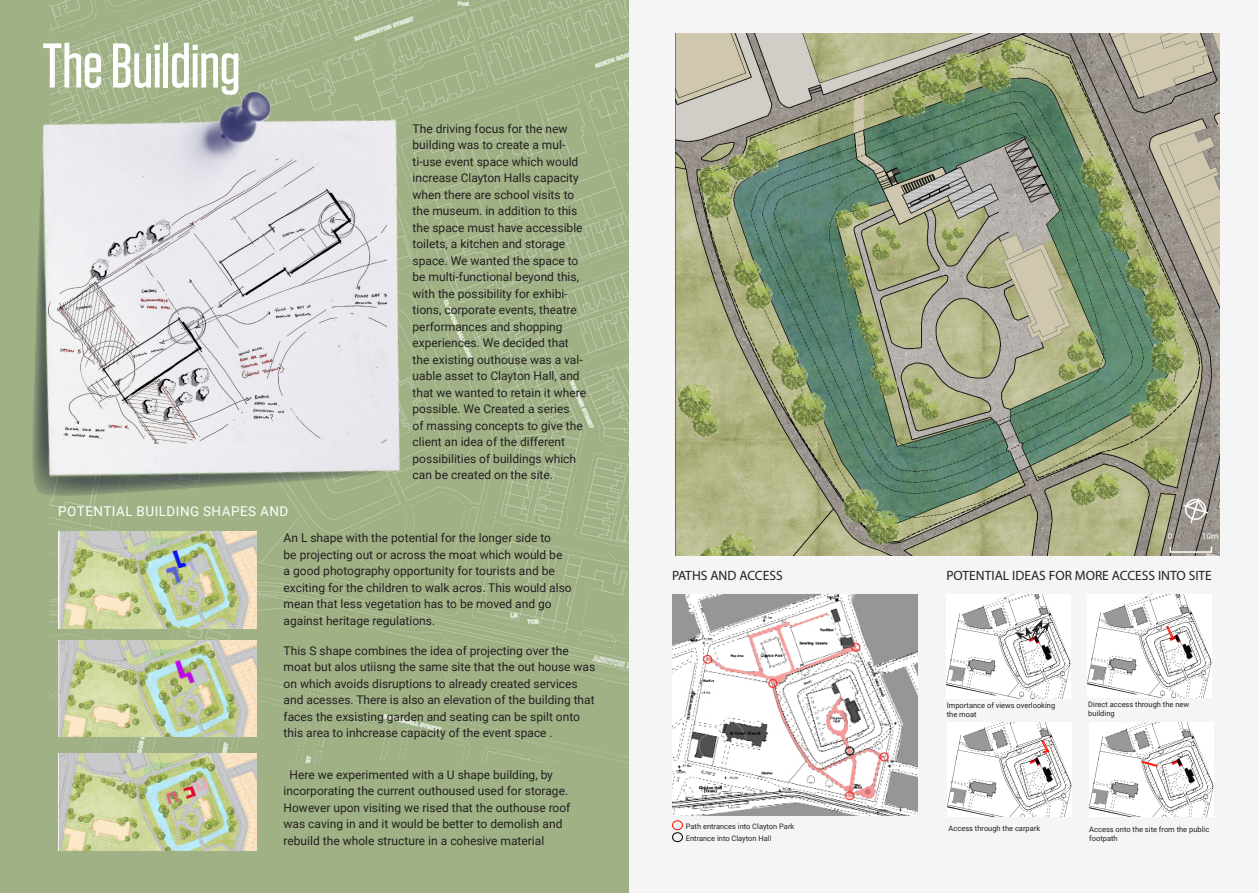
<style>
.page{position:relative;width:1259px;height:893px;background:#fff}
.page>*{position:absolute;margin:0;border:0;box-sizing:border-box;transform-origin:0 0}
.s1-v2{font:500 63px "Tungsten";letter-spacing:-.01em;color:#fff}
.t1{font:13.5px "Myriad Pro";color:#231f20}
.t2{font:13.5px "Roboto";letter-spacing:.035em;color:#fff}
.t3{font:12px/16.5px "Roboto";color:#231f20}
.t4{font:9px "Myriad Pro";color:#fff}
.t5{font:7.5px/9px "Roboto";color:#231f20}
</style>
<div class="page">
<img style="left:0;top:0;width:629px;height:893px">
<div style="left:629px;top:0;width:630px;height:893px;background:#f5f5f6"></div>
<img style="left:0;top:34px;width:629px;height:538px">
<img style="left:47px;top:149px;width:339px;height:295px">
<img style="left:675px;top:34px;width:544px;height:522px">
<img style="left:672px;top:595px;width:245px;height:221px">
<img style="left:946px;top:595px;width:124px;height:103px">
<img style="left:1087px;top:594px;width:124px;height:104px">
<svg style="left:1166px;top:626px;width:8px;height:13px"></svg>
<img style="left:947px;top:722px;width:124px;height:94px">
<svg style="left:1041px;top:740px;width:8px;height:13px"></svg>
<img style="left:1089px;top:723px;width:124px;height:94px">
<svg style="left:1141px;top:761px;width:16px;height:6px"></svg>
<div style="left:672px;top:820px;width:11px;height:10px;border:1px solid #ff1500;border-radius:50%"></div>
<div style="left:672px;top:832px;width:11px;height:10px;border:1px solid #000;border-radius:50%"></div>
<svg style="left:1015px;top:619px;width:34px;height:22px"></svg>
<img style="left:58px;top:753px;width:198px;height:98px">
<img style="left:58px;top:531px;width:198px;height:97px">
<img style="left:58px;top:641px;width:198px;height:96px">
<div style="left:1169px;top:546px;width:43px;height:7px;border:2px solid #fff"></div>
<svg style="left:1181px;top:497px;width:28px;height:28px"></svg>
<p class="s1-v2" style="left:43px;top:33px;width:200px">The Building</p>
<p class="t2" style="left:58px;top:502px;width:232px">POTENTIAL BUILDING SHAPES AND</p>
<p class="t3" style="left:412px;top:120px;width:175px">The driving focus for the new building was to create a mul&shy;ti-use event space which would increase Clayton Halls capacity when there are school visits to the museum. in addition to this the space must have accessible toilets, a kitchen and storage space. We wanted the space to be multi-functional beyond this, with the possibility for exhibi&shy;tions, corporate events, theatre performances and shopping experiences. We decided that the existing outhouse was a val&shy;uable asset to Clayton Hall, and that we wanted to retain it where possible. We Created a series<br>of massing concepts to give the client an idea of the different possibilities of buildings which can be created on the site.</p>
<p class="t3" style="left:284px;top:529px;width:290px">An L shape with the potential for the longer side to<br>be projecting out or across the moat which would be a good photography opportunity for tourists and be exciting for the children to walk acros. This would also mean that less vegetation has to be moved and go against heritage regulations.</p>
<p class="t3" style="left:284px;top:642px;width:313px">This S shape combines the idea of projecting over the moat but alos utiisng the same site that the out house was on which avoids disruptions to already created services and acesses. There is also an elevation of the building that faces the exsisting garden and seating can be spilt onto this area to inhcrease capacity of the event space .</p>
<p class="t3" style="left:284px;top:766px;width:288px;text-indent:6px">Here we experimented with a U shape building, by incorporating the current outhoused used for storage.<br>However upon visiting we rised that the outhouse roof was caving in and it would be better to demolish and rebuild the whole structure in a cohesive material</p>
<p class="t1" style="left:672px;top:567px;width:112px">PATHS AND ACCESS</p>
<p class="t5" style="left:686px;top:822px;width:110px">Path entrances into Clayton Park</p>
<p class="t5" style="left:686px;top:833px;width:87px">Entrance into Clayton Hall</p>
<p class="t4" style="left:1168px;top:531px;width:6px">0</p>
<p class="t4" style="left:1202px;top:531px;width:18px">10m</p>
<p class="t1" style="left:946px;top:567px;width:267px">POTENTIAL IDEAS FOR MORE ACCESS INTO SITE</p>
<p class="t5" style="left:946px;top:700px;width:110px">Importance of views overlooking the moat</p>
<p class="t5" style="left:1088px;top:700px;width:102px">Direct access through the new building</p>
<p class="t5" style="left:948px;top:824px;width:93px">Access through the carpark</p>
<p class="t5" style="left:1089px;top:824px;width:121px">Access onto the site from the public footpath</p>
</div>
